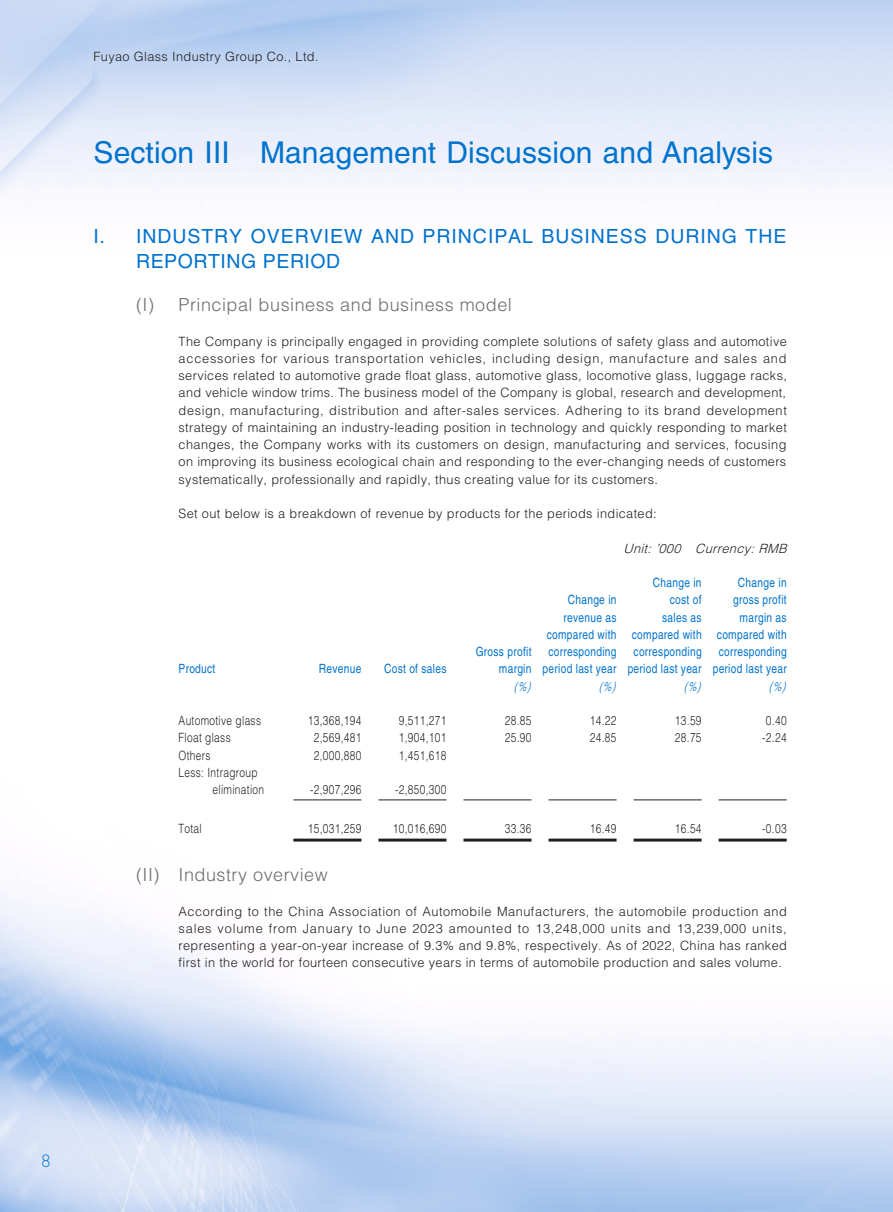
<style>
.page{position:relative;width:893px;height:1212px;background:#fff}
.page>*{position:absolute;margin:0;border:0;box-sizing:border-box;transform-origin:0 0}
.t1{font:30px "Helvetica LT Std";letter-spacing:.005em;color:#0073ce}
.t2{font:19.5px/25.5px "Helvetica LT Std";letter-spacing:.05em;color:#0073ce}
.t3{font:300 18px "Helvetica LT Std";letter-spacing:.03em;color:#6c6d70}
.t4{font:300 16.5px "Futura Std";color:#0073ce}
.t5{font:300 12.75px/17.2px "Helvetica LT Std";letter-spacing:.03em;color:#231f20;text-align:justify}
.t6{font:12.75px/17.2px "Helvetica LT Std";letter-spacing:.03em;color:#0073ce;text-align:right;scale:.8 1}
.t7{font:300 12.75px/17.2px "Helvetica LT Std";letter-spacing:.03em;color:#231f20;scale:.8 1}
.t8{font:italic 300 12.75px "Helvetica LT Std";color:#231f20}
.t9{font:italic 300 12.75px "Helvetica LT Std";color:#0073ce;scale:.8 1}
</style>
<div class="page">
<img style="left:0;top:0;width:893px;height:1212px">
<hr style="left:293px;top:799px;width:68px;height:1px;background:#231f20">
<hr style="left:378px;top:799px;width:68px;height:1px;background:#231f20">
<hr style="left:463px;top:799px;width:68px;height:1px;background:#231f20">
<hr style="left:549px;top:799px;width:68px;height:1px;background:#231f20">
<hr style="left:634px;top:799px;width:68px;height:1px;background:#231f20">
<hr style="left:719px;top:799px;width:68px;height:1px;background:#231f20">
<hr style="left:293px;top:838px;width:68px;height:3px;background:#231f20">
<hr style="left:378px;top:838px;width:68px;height:3px;background:#231f20">
<hr style="left:463px;top:838px;width:68px;height:3px;background:#231f20">
<hr style="left:549px;top:838px;width:68px;height:3px;background:#231f20">
<hr style="left:634px;top:838px;width:68px;height:3px;background:#231f20">
<hr style="left:719px;top:838px;width:68px;height:3px;background:#231f20">
<p class="t5" style="left:94px;top:48px;width:227px">Fuyao Glass Industry Group Co., Ltd.</p>
<h1 class="t1" style="left:94px;top:135px;width:681px">Section III Management Discussion and Analysis</h1>
<h2 class="t2" style="left:136px;top:223px;width:652px;text-indent:-43px">I. INDUSTRY OVERVIEW AND PRINCIPAL BUSINESS DURING THE<br>REPORTING PERIOD</h2>
<h3 class="t3" style="left:136px;top:293px;width:377px">(I) Principal business and business model</h3>
<p class="t5" style="left:179px;top:332px;width:610px">The Company is principally engaged in providing complete solutions of safety glass and automotive accessories for various transportation vehicles, including design, manufacture and sales and services related to automotive grade float glass, automotive glass, locomotive glass, luggage racks, and vehicle window trims. The business model of the Company is global, research and development, design, manufacturing, distribution and after-sales services. Adhering to its brand development strategy of maintaining an industry-leading position in technology and quickly responding to market changes, the Company works with its customers on design, manufacturing and services, focusing on improving its business ecological chain and responding to the ever-changing needs of customers systematically, professionally and rapidly, thus creating value for its customers.</p>
<p class="t5" style="left:179px;top:505px;width:480px">Set out below is a breakdown of revenue by products for the periods indicated:</p>
<p class="t8" style="left:623px;top:540px;width:169px">Unit:’000 Currency:RMB</p>
<p class="t6" style="left:179px;top:660px;width:48px">Product</p>
<p class="t6" style="left:319px;top:660px;width:55px">Revenue</p>
<p class="t6" style="left:384px;top:660px;width:79px">Cost of sales</p>
<p class="t6" style="left:476px;top:643px;width:71px">Gross profit margin</p>
<p class="t6" style="left:543px;top:591px;width:94px">Change in revenue as compared with corresponding period last year</p>
<p class="t6" style="left:628px;top:574px;width:94px">Change in<br>cost of<br>sales as compared with corresponding period last year</p>
<p class="t6" style="left:713px;top:574px;width:94px">Change in gross profit margin as compared with corresponding period last year</p>
<p class="t9" style="left:514px;top:678px;width:27px">(%)</p>
<p class="t9" style="left:599px;top:678px;width:27px">(%)</p>
<p class="t9" style="left:684px;top:678px;width:27px">(%)</p>
<p class="t9" style="left:769px;top:678px;width:27px">(%)</p>
<p class="t7" style="left:179px;top:712px;width:105px">Automotive glass</p>
<p class="t7" style="left:308px;top:712px;width:69px">13,368,194</p>
<p class="t7" style="left:399px;top:712px;width:61px">9,511,271</p>
<p class="t7" style="left:505px;top:712px;width:35px">28.85</p>
<p class="t7" style="left:590px;top:712px;width:35px">14.22</p>
<p class="t7" style="left:675px;top:712px;width:35px">13.59</p>
<p class="t7" style="left:766px;top:712px;width:27px">0.40</p>
<p class="t7" style="left:179px;top:729px;width:67px">Float glass</p>
<p class="t7" style="left:314px;top:729px;width:61px">2,569,481</p>
<p class="t7" style="left:399px;top:729px;width:61px">1,904,101</p>
<p class="t7" style="left:505px;top:729px;width:35px">25.90</p>
<p class="t7" style="left:590px;top:729px;width:35px">24.85</p>
<p class="t7" style="left:675px;top:729px;width:35px">28.75</p>
<p class="t7" style="left:762px;top:729px;width:32px">-2.24</p>
<p class="t7" style="left:179px;top:746px;width:42px">Others</p>
<p class="t7" style="left:314px;top:746px;width:61px">2,000,880</p>
<p class="t7" style="left:399px;top:746px;width:61px">1,451,618</p>
<p class="t7" style="left:213px;top:763px;width:66px;text-indent:-34px">Less: Intragroup elimination</p>
<p class="t7" style="left:310px;top:781px;width:66px">-2,907,296</p>
<p class="t7" style="left:395px;top:781px;width:66px">-2,850,300</p>
<p class="t7" style="left:179px;top:820px;width:31px">Total</p>
<p class="t7" style="left:308px;top:820px;width:69px">15,031,259</p>
<p class="t7" style="left:393px;top:820px;width:69px">10,016,690</p>
<p class="t7" style="left:505px;top:820px;width:35px">33.36</p>
<p class="t7" style="left:590px;top:820px;width:35px">16.49</p>
<p class="t7" style="left:675px;top:820px;width:35px">16.54</p>
<p class="t7" style="left:762px;top:820px;width:32px">-0.03</p>
<h3 class="t3" style="left:136px;top:863px;width:193px">(II) Industry overview</h3>
<p class="t5" style="left:179px;top:902px;width:610px">According to the China Association of Automobile Manufacturers, the automobile production and sales volume from January to June 2023 amounted to 13,248,000 units and 13,239,000 units, representing a year-on-year increase of 9.3% and 9.8%, respectively. As of 2022, China has ranked first in the world for fourteen consecutive years in terms of automobile production and sales volume.</p>
<p class="t4" style="left:41px;top:1151px;width:12px">8</p>
</div>
